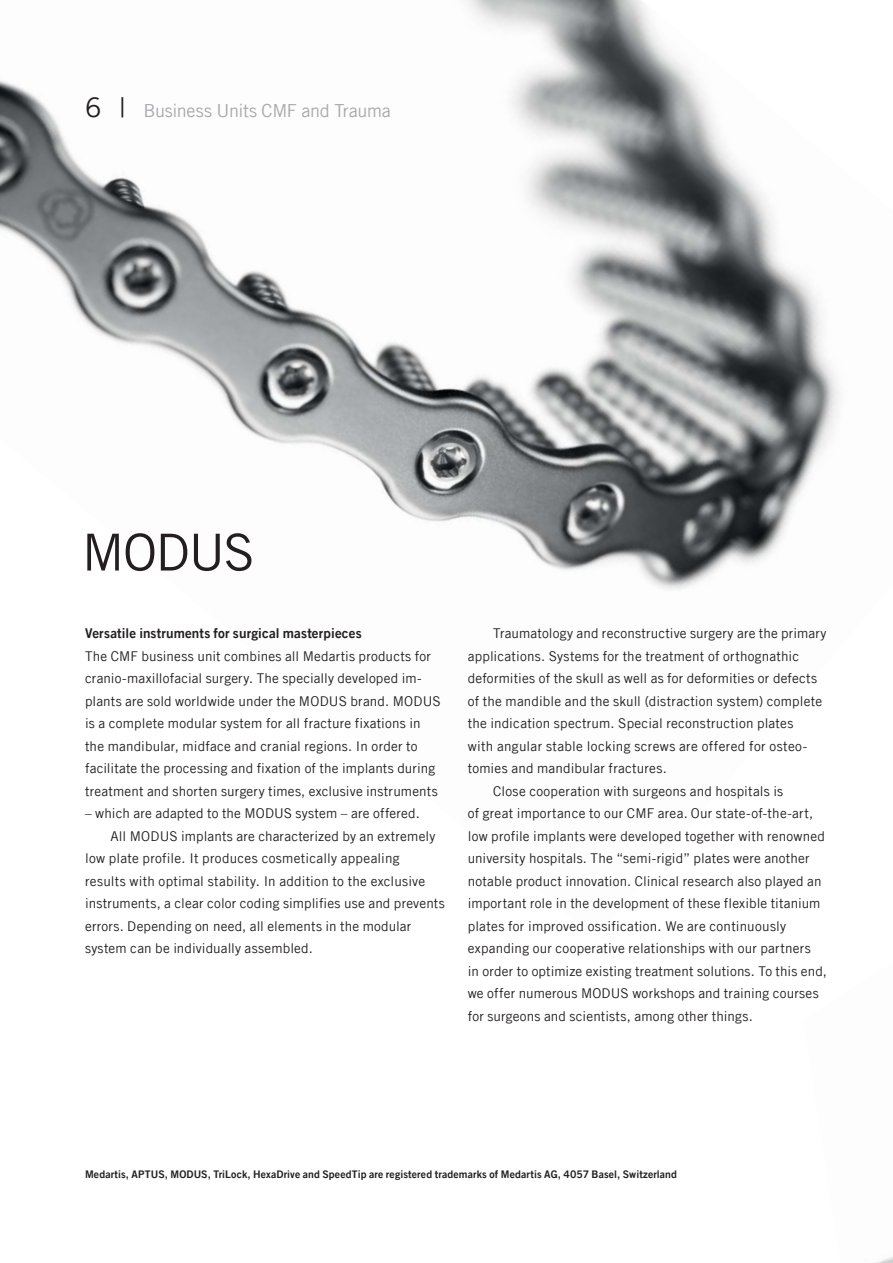
<style>
.page{position:relative;width:893px;height:1263px;background:#fff}
.page>*{position:absolute;margin:0;border:0;box-sizing:border-box;transform-origin:0 0}
.t1{font:51px "Trade Gothic LT Com";letter-spacing:-.025em;color:#231f20}
.t2{font:18px "Trade Gothic LT Com";letter-spacing:-.02em;color:#a7a9ac}
.t3{font:13.5px/22.5px "Trade Gothic LT Com";letter-spacing:.015em;color:#231f20}
.t4{font:13.5px "Trade Gothic LT Com Bd 2";letter-spacing:.01em;color:#231f20}
.t5{font:10.5px "Trade Gothic LT Com Bd 2";letter-spacing:.015em;color:#231f20}
.s1{font-size:27px;color:#231f20}
</style>
<div class="page">
<img style="left:0;top:0;width:840px;height:590px">
<h2 class="t2" style="left:85px;top:100px;width:307px"><span class="s1">6 |</span> Business Units CMF and Trauma</h2>
<h1 class="t1" style="left:82px;top:522px;width:174px">MODUS</h1>
<p class="t4" style="left:85px;top:625px;width:278px">Versatile instruments for surgical masterpieces</p>
<p class="t3" style="left:85px;top:644px;width:357px">The CMF business unit combines all Medartis products for cranio-maxillofacial surgery. The specially developed im&shy;plants are sold worldwide under the MODUS brand. MODUS is a complete modular system for all fracture fixations in the mandibular, midface and cranial regions. In order to facilitate the processing and fixation of the implants during treatment and shorten surgery times, exclusive instruments</p>
<p class="t3" style="left:85px;top:802px;width:336px">– which are adapted to the MODUS system – are offered.</p>
<p class="t3" style="left:111px;top:824px;width:326px">All MODUS implants are characterized by an extremely</p>
<p class="t3" style="left:85px;top:847px;width:316px">low plate profile. It produces cosmetically appealing</p>
<p class="t3" style="left:85px;top:869px;width:342px">results with optimal stability. In addition to the exclusive</p>
<p class="t3" style="left:85px;top:892px;width:361px">instruments, a clear color coding simplifies use and prevents</p>
<p class="t3" style="left:85px;top:914px;width:328px">errors. Depending on need, all elements in the modular</p>
<p class="t3" style="left:85px;top:937px;width:229px">system can be individually assembled.</p>
<p class="t3" style="left:493px;top:622px;width:335px">Traumatology and reconstructive surgery are the primary</p>
<p class="t3" style="left:468px;top:644px;width:333px">applications. Systems for the treatment of orthognathic</p>
<p class="t3" style="left:468px;top:667px;width:351px">deformities of the skull as well as for deformities or defects</p>
<p class="t3" style="left:468px;top:689px;width:356px">of the mandible and the skull (distraction system) complete</p>
<p class="t3" style="left:468px;top:712px;width:327px">the indication spectrum. Special reconstruction plates</p>
<p class="t3" style="left:468px;top:734px;width:341px">with angular stable locking screws are offered for osteo-</p>
<p class="t3" style="left:468px;top:757px;width:201px">tomies and mandibular fractures.</p>
<p class="t3" style="left:493px;top:779px;width:291px">Close cooperation with surgeons and hospitals is</p>
<p class="t3" style="left:468px;top:802px;width:347px">of great importance to our CMF area. Our state-of-the-art,</p>
<p class="t3" style="left:468px;top:824px;width:359px">low profile implants were developed together with renowned</p>
<p class="t3" style="left:468px;top:847px;width:343px">university hospitals. The “semi-rigid” plates were another</p>
<p class="t3" style="left:468px;top:869px;width:355px">notable product innovation. Clinical research also played an</p>
<p class="t3" style="left:468px;top:892px;width:354px">important role in the development of these flexible titanium</p>
<p class="t3" style="left:468px;top:914px;width:320px">plates for improved ossification. We are continuously</p>
<p class="t3" style="left:468px;top:937px;width:344px">expanding our cooperative relationships with our partners</p>
<p class="t3" style="left:468px;top:959px;width:361px">in order to optimize existing treatment solutions. To this end,</p>
<p class="t3" style="left:468px;top:982px;width:353px">we offer numerous MODUS workshops and training courses</p>
<p class="t3" style="left:468px;top:1004px;width:287px">for surgeons and scientists, among other things.</p>
<p class="t5" style="left:85px;top:1168px;width:593px">Medartis, APTUS, MODUS, TriLock, HexaDrive and SpeedTip are registered trademarks of Medartis AG, 4057 Basel, Switzerland</p>
</div>
